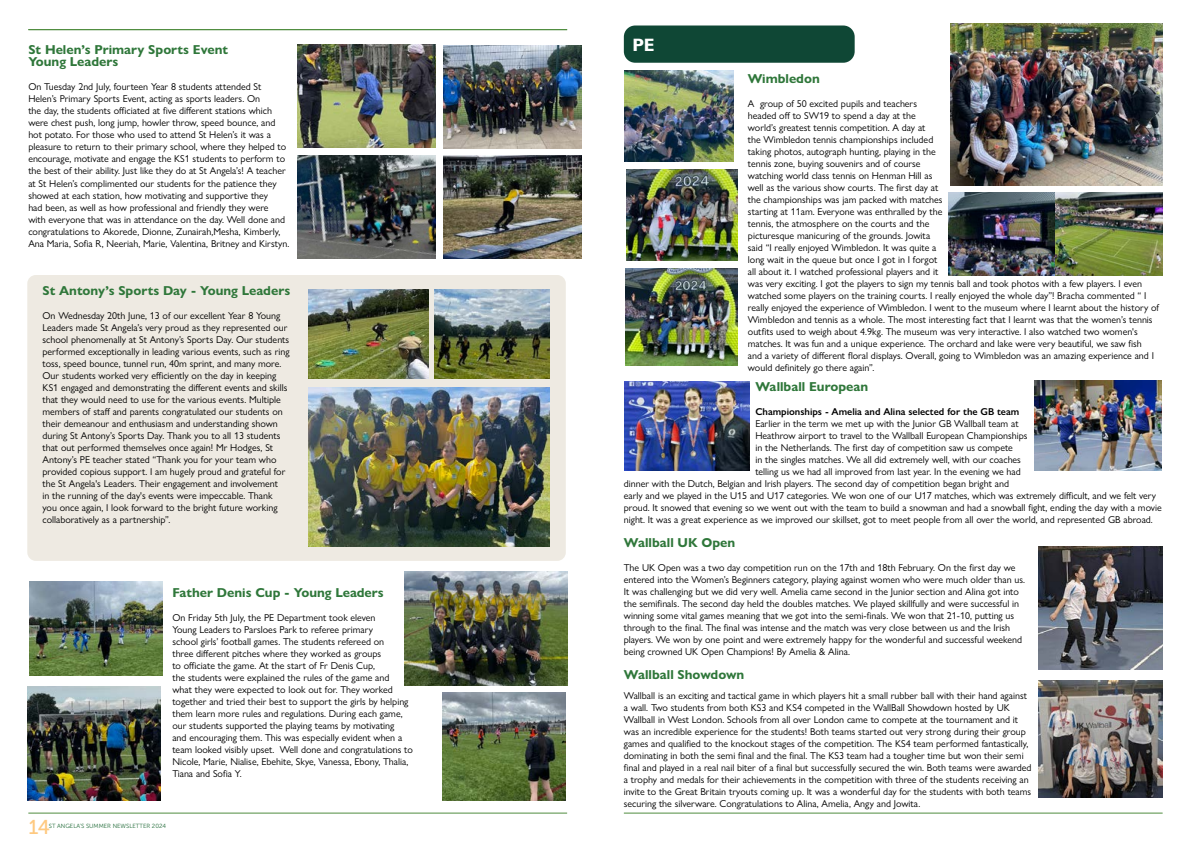
<style>
.page{position:relative;width:1191px;height:842px;background:#fff}
.page>*{position:absolute;margin:0;border:0;box-sizing:border-box;transform-origin:0 0}
.t1{font:20px "Museo 500";color:#fec980}
.t2{font:700 18px "Gill Sans Nova";color:#fff}
.t3{font:700 13px/12px "Gill Sans Nova";color:#2f773a}
.t4{font:10px/12px "Gill Sans Nova";color:#000}
.t5{font:600 10px "Gill Sans Nova";color:#000}
.t6{font:6px "Museo Sans 300";color:#1d6834}
</style>
<div class="page">
<div style="left:624px;top:26px;width:230px;height:37px;background:#0f4735;border-radius:11px"></div>
<img style="left:624px;top:71px;width:109px;height:91px">
<img style="left:626px;top:170px;width:112px;height:91px">
<img style="left:625px;top:268px;width:113px;height:98px">
<img style="left:948px;top:193px;width:107px;height:82px">
<img style="left:1055px;top:193px;width:107px;height:82px">
<img style="left:950px;top:23px;width:212px;height:162px">
<img style="left:1034px;top:381px;width:127px;height:89px">
<img style="left:624px;top:382px;width:125px;height:88px">
<div style="left:27px;top:275px;width:539px;height:286px;background:#eeeae2;border-radius:9px"></div>
<img style="left:29px;top:581px;width:133px;height:95px">
<img style="left:442px;top:693px;width:124px;height:108px">
<img style="left:27px;top:686px;width:134px;height:115px">
<img style="left:405px;top:571px;width:162px;height:115px">
<img style="left:308px;top:289px;width:120px;height:90px">
<img style="left:435px;top:289px;width:115px;height:90px">
<img style="left:308px;top:388px;width:242px;height:159px">
<img style="left:1038px;top:547px;width:124px;height:122px">
<img style="left:1038px;top:681px;width:124px;height:116px">
<hr style="left:28px;top:813px;width:539px;height:1px;background:#4f8d3f">
<hr style="left:624px;top:813px;width:538px;height:1px;background:#4f8d3f">
<hr style="left:28px;top:29px;width:539px;height:1px;background:#4f8d3f">
<img style="left:298px;top:44px;width:138px;height:104px">
<img style="left:298px;top:155px;width:138px;height:104px">
<img style="left:443px;top:45px;width:138px;height:103px">
<img style="left:443px;top:155px;width:138px;height:104px">
<h3 class="t3" style="left:28px;top:44px;width:201px">St Helen’s Primary Sports Event<br>Young Leaders</h3>
<p class="t4" style="left:28px;top:81px;width:262px">On Tuesday 2nd July, fourteen Year 8 students attended St Helen’s Primary Sports Event, acting as sports leaders. On<br>the day, the students officiated at five different stations which were chest push, long jump, howler throw, speed bounce, and hot potato. For those who used to attend St Helen’s it was a pleasure to return to their primary school, where they helped to encourage, motivate and engage the KS1 students to perform to the best of their ability. Just like they do at St Angela’s! A teacher at St Helen’s complimented our students for the patience they showed at each station, how motivating and supportive they<br>had been, as well as how professional and friendly they were<br>with everyone that was in attendance on the day. Well done and congratulations to Akorede, Dionne, Zunairah,Mesha, Kimberly, Ana Maria, Sofia R, Neeriah, Marie, Valentina, Britney and Kirstyn.</p>
<h3 class="t3" style="left:43px;top:284px;width:249px">St Antony’s Sports Day - Young Leaders</h3>
<p class="t4" style="left:43px;top:309px;width:248px">On Wednesday 20th June, 13 of our excellent Year 8 Young Leaders made St Angela’s very proud as they represented our school phenomenally at St Antony’s Sports Day. Our students performed exceptionally in leading various events, such as ring toss, speed bounce, tunnel run, 40m sprint, and many more.<br>Our students worked very efficiently on the day in keeping KS1 engaged and demonstrating the different events and skills that they would need to use for the various events. Multiple members of staff and parents congratulated our students on their demeanour and enthusiasm and understanding shown during St Antony’s Sports Day. Thank you to all 13 students that out performed themselves once again! Mr Hodges, St Antony’s PE teacher stated “Thank you for your team who provided copious support. I am hugely proud and grateful for the St Angela's Leaders. Their engagement and involvement<br>in the running of the day's events were impeccable. Thank<br>you once again, I look forward to the bright future working collaboratively as a partnership”.</p>
<h3 class="t3" style="left:172px;top:587px;width:213px">Father Denis Cup - Young Leaders</h3>
<p class="t4" style="left:172px;top:612px;width:242px">On Friday 5th July, the PE Department took eleven<br>Young Leaders to Parsloes Park to referee primary<br>school girls’ football games. The students refereed on<br>three different pitches where they worked as groups<br>to officiate the game. At the start of Fr Denis Cup,<br>the students were explained the rules of the game and<br>what they were expected to look out for. They worked together and tried their best to support the girls by helping them learn more rules and regulations. During each game, our students supported the playing teams by motivating<br>and encouraging them. This was especially evident when a team looked visibly upset. Well done and congratulations to Nicole, Marie, Nialise, Ebehite, Skye, Vanessa, Ebony, Thalia, Tiana and Sofia Y.</p>
<h1 class="t1" style="left:28px;top:816px;width:23px">14</h1>
<p class="t6" style="left:49px;top:823px;width:119px">ST ANGELA’S SUMMER NEWSLETTER 2024</p>
<h2 class="t2" style="left:632px;top:33px;width:24px">PE</h2>
<h3 class="t3" style="left:748px;top:73px;width:73px">Wimbledon</h3>
<p class="t4" style="left:748px;top:97px;width:413px">A group of 50 excited pupils and teachers<br>headed off to SW19 to spend a day at the<br>world’s greatest tennis competition. A day at<br>the Wimbledon tennis championships included<br>taking photos, autograph hunting, playing in the<br>tennis zone, buying souvenirs and of course<br>watching world class tennis on Henman Hill as<br>well as the various show courts. The first day at<br>the championships was jam packed with matches<br>starting at 11am. Everyone was enthralled by the<br>tennis, the atmosphere on the courts and the<br>picturesque manicuring of the grounds. Jowita<br>said “I really enjoyed Wimbledon. It was quite a<br>long wait in the queue but once I got in I forgot<br>all about it. I watched professional players and it<br>was very exciting. I got the players to sign my tennis ball and took photos with a few players. I even watched some players on the training courts. I really enjoyed the whole day”! Bracha commented “ I really enjoyed the experience of Wimbledon. I went to the museum where I learnt about the history of Wimbledon and tennis as a whole. The most interesting fact that I learnt was that the women’s tennis outfits used to weigh about 4.9kg. The museum was very interactive. I also watched two women's matches. It was fun and a unique experience. The orchard and lake were very beautiful, we saw fish<br>and a variety of different floral displays. Overall, going to Wimbledon was an amazing experience and I would definitely go there again”.</p>
<h3 class="t3" style="left:755px;top:381px;width:114px">Wallball European</h3>
<p class="t5" style="left:755px;top:406px;width:265px">Championships - Amelia and Alina selected for the GB team</p>
<p class="t4" style="left:755px;top:418px;width:265px">Earlier in the term we met up with the Junior GB Wallball team at</p>
<p class="t4" style="left:755px;top:430px;width:274px">Heathrow airport to travel to the Wallball European Championships</p>
<p class="t4" style="left:755px;top:442px;width:259px">in the Netherlands. The first day of competition saw us compete</p>
<p class="t4" style="left:755px;top:454px;width:267px">in the singles matches. We all did extremely well, with our coaches</p>
<p class="t4" style="left:755px;top:466px;width:267px">telling us we had all improved from last year. In the evening we had</p>
<p class="t4" style="left:624px;top:478px;width:387px">dinner with the Dutch, Belgian and Irish players. The second day of competition began bright and</p>
<p class="t4" style="left:624px;top:490px;width:534px">early and we played in the U15 and U17 categories. We won one of our U17 matches, which was extremely difficult, and we felt very</p>
<p class="t4" style="left:624px;top:502px;width:539px">proud. It snowed that evening so we went out with the team to build a snowman and had a snowball fight, ending the day with a movie</p>
<p class="t4" style="left:624px;top:514px;width:530px">night. It was a great experience as we improved our skillset, got to meet people from all over the world, and represented GB abroad.</p>
<h3 class="t3" style="left:624px;top:537px;width:113px">Wallball UK Open</h3>
<p class="t4" style="left:624px;top:562px;width:403px">The UK Open was a two day competition run on the 17th and 18th February. On the first day we entered into the Women’s Beginners category, playing against women who were much older than us.<br>It was challenging but we did very well. Amelia came second in the Junior section and Alina got into the semifinals. The second day held the doubles matches. We played skillfully and were successful in winning some vital games meaning that we got into the semi-finals. We won that 21-10, putting us through to the final. The final was intense and the match was very close between us and the Irish players. We won by one point and were extremely happy for the wonderful and successful weekend being crowned UK Open Champions! By Amelia &amp; Alina.</p>
<h3 class="t3" style="left:624px;top:669px;width:122px">Wallball Showdown</h3>
<p class="t4" style="left:624px;top:690px;width:409px">Wallball is an exciting and tactical game in which players hit a small rubber ball with their hand against a wall. Two students from both KS3 and KS4 competed in the WallBall Showdown hosted by UK Wallball in West London. Schools from all over London came to compete at the tournament and it was an incredible experience for the students! Both teams started out very strong during their group games and qualified to the knockout stages of the competition. The KS4 team performed fantastically, dominating in both the semi final and the final. The KS3 team had a tougher time but won their semi final and played in a real nail biter of a final but successfully secured the win. Both teams were awarded a trophy and medals for their achievements in the competition with three of the students receiving an invite to the Great Britain tryouts coming up. It was a wonderful day for the students with both teams securing the silverware. Congratulations to Alina, Amelia, Angy and Jowita.</p>
</div>
